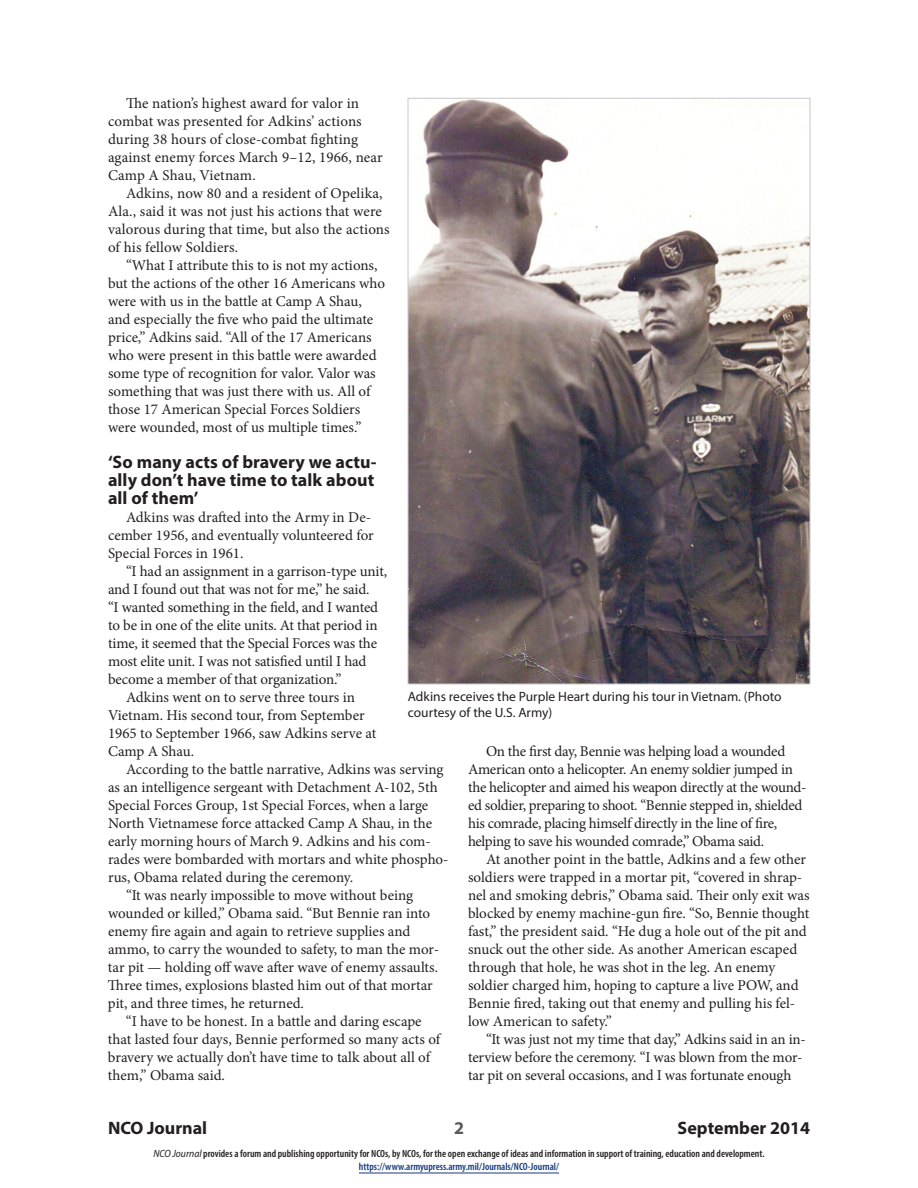
<style>
.page{position:relative;width:918px;height:1188px;background:#fff}
.page>*{position:absolute;margin:0;border:0;box-sizing:border-box;transform-origin:0 0}
.t1{font:700 18px/18px "Myriad Pro";letter-spacing:.005em;color:#231f20}
.t2{font:700 18px "Myriad Pro";color:#58595b}
.t3{font:15px/18px "Minion Pro";letter-spacing:-.005em;color:#231f20}
.t4{font:13.5px/16.5px "Myriad Pro";color:#231f20}
.t5{font:600 condensed 10.5px/13.5px "Myriad Pro";color:#231f20;text-align:center}
.s1{font-weight:400;font-style:italic;font-stretch:semi-condensed}
.s2{color:#15397f}
</style>
<div class="page">
<hr style="left:359px;top:1173px;width:200px;height:1px;background:#15397f">
<img style="left:410px;top:100px;width:398px;height:582px">
<p class="t3" style="left:108px;top:94px;width:276px;text-indent:18px">The nation’s highest award for valor in combat was presented for Adkins’ actions during 38 hours of close-combat fighting against enemy forces March 9–12, 1966, near Camp A Shau, Vietnam.</p>
<p class="t3" style="left:108px;top:184px;width:283px;text-indent:18px">Adkins, now 80 and a resident of Opelika, Ala., said it was not just his actions that were valorous during that time, but also the actions of his fellow Soldiers.</p>
<p class="t3" style="left:108px;top:256px;width:279px;text-indent:18px">“What I attribute this to is not my actions, but the actions of the other 16 Americans who were with us in the battle at Camp A Shau, and especially the five who paid the ultimate price,” Adkins said. “All of the 17 Americans who were present in this battle were awarded some type of recognition for valor. Valor was something that was just there with us. All of those 17 American Special Forces Soldiers were wounded, most of us multiple times.”</p>
<p class="t1" style="left:108px;top:452px;width:270px">‘So many acts of bravery we actu&shy;ally don’t have time to talk about all of them’</p>
<p class="t3" style="left:108px;top:508px;width:267px;text-indent:18px">Adkins was drafted into the Army in De&shy;cember 1956, and eventually volunteered for<br>Special Forces in 1961.</p>
<p class="t3" style="left:126px;top:562px;width:263px">“I had an assignment in a garrison-type unit,</p>
<p class="t3" style="left:108px;top:580px;width:263px">and I found out that was not for me,” he said.</p>
<p class="t3" style="left:108px;top:598px;width:272px">“I wanted something in the field, and I wanted</p>
<p class="t3" style="left:108px;top:616px;width:271px">to be in one of the elite units. At that period in</p>
<p class="t3" style="left:108px;top:634px;width:271px">time, it seemed that the Special Forces was the</p>
<p class="t3" style="left:108px;top:652px;width:260px">most elite unit. I was not satisfied until I had</p>
<p class="t3" style="left:108px;top:670px;width:235px">become a member of that organization.”</p>
<p class="t3" style="left:126px;top:688px;width:230px">Adkins went on to serve three tours in</p>
<p class="t3" style="left:108px;top:706px;width:258px">Vietnam. His second tour, from September</p>
<p class="t3" style="left:108px;top:724px;width:270px">1965 to September 1966, saw Adkins serve at</p>
<p class="t3" style="left:108px;top:742px;width:88px">Camp A Shau.</p>
<p class="t3" style="left:126px;top:760px;width:319px">According to the battle narrative, Adkins was serving</p>
<p class="t3" style="left:108px;top:778px;width:331px">as an intelligence sergeant with Detachment A-102, 5th</p>
<p class="t3" style="left:108px;top:796px;width:322px">Special Forces Group, 1st Special Forces, when a large</p>
<p class="t3" style="left:108px;top:814px;width:326px">North Vietnamese force attacked Camp A Shau, in the</p>
<p class="t3" style="left:108px;top:832px;width:324px">early morning hours of March 9. Adkins and his com-</p>
<p class="t3" style="left:108px;top:850px;width:342px">rades were bombarded with mortars and white phospho-</p>
<p class="t3" style="left:108px;top:868px;width:247px">rus, Obama related during the ceremony.</p>
<p class="t3" style="left:126px;top:886px;width:289px">“It was nearly impossible to move without being</p>
<p class="t3" style="left:108px;top:904px;width:324px">wounded or killed,” Obama said. “But Bennie ran into</p>
<p class="t3" style="left:108px;top:922px;width:304px">enemy fire again and again to retrieve supplies and</p>
<p class="t3" style="left:108px;top:940px;width:333px">ammo, to carry the wounded to safety, to man the mor-</p>
<p class="t3" style="left:108px;top:958px;width:332px">tar pit — holding off wave after wave of enemy assaults.</p>
<p class="t3" style="left:108px;top:976px;width:326px">Three times, explosions blasted him out of that mortar</p>
<p class="t3" style="left:108px;top:994px;width:198px">pit, and three times, he returned.</p>
<p class="t3" style="left:126px;top:1012px;width:297px">“I have to be honest. In a battle and daring escape</p>
<p class="t3" style="left:108px;top:1030px;width:334px">that lasted four days, Bennie performed so many acts of</p>
<p class="t3" style="left:108px;top:1048px;width:324px">bravery we actually don’t have time to talk about all of</p>
<p class="t3" style="left:108px;top:1066px;width:118px">them,” Obama said.</p>
<p class="t4" style="left:408px;top:688px;width:375px">Adkins receives the Purple Heart during his tour in Vietnam. (Photo courtesy of the U.S. Army)</p>
<p class="t3" style="left:468px;top:742px;width:340px;text-indent:18px">On the first day, Bennie was helping load a wounded American onto a helicopter. An enemy soldier jumped in the helicopter and aimed his weapon directly at the wound&shy;ed soldier, preparing to shoot. “Bennie stepped in, shielded his comrade, placing himself directly in the line of fire, helping to save his wounded comrade,” Obama said.</p>
<p class="t3" style="left:468px;top:850px;width:343px;text-indent:18px">At another point in the battle, Adkins and a few other soldiers were trapped in a mortar pit, “covered in shrap&shy;nel and smoking debris,” Obama said. Their only exit was blocked by enemy machine-gun fire. “So, Bennie thought fast,” the president said. “He dug a hole out of the pit and snuck out the other side. As another American escaped through that hole, he was shot in the leg. An enemy soldier charged him, hoping to capture a live POW, and Bennie fired, taking out that enemy and pulling his fel&shy;low American to safety.”</p>
<p class="t3" style="left:468px;top:1030px;width:339px;text-indent:18px">“It was just not my time that day,” Adkins said in an in&shy;terview before the ceremony. “I was blown from the mor&shy;tar pit on several occasions, and I was fortunate enough</p>
<p class="t1" style="left:108px;top:1118px;width:101px">NCO Journal</p>
<p class="t2" style="left:454px;top:1116px;width:11px">2</p>
<p class="t1" style="left:678px;top:1118px;width:134px">September 2014</p>
<p class="t5" style="left:153px;top:1146px;width:613px"><span class="s1">NCO Journal</span> provides a forum and publishing opportunity for NCOs, by NCOs, for the open exchange of ideas and information in support of training, education and development. <span class="s2">https://www.armyupress.army.mil/Journals/NCO-Journal/</span></p>
</div>
